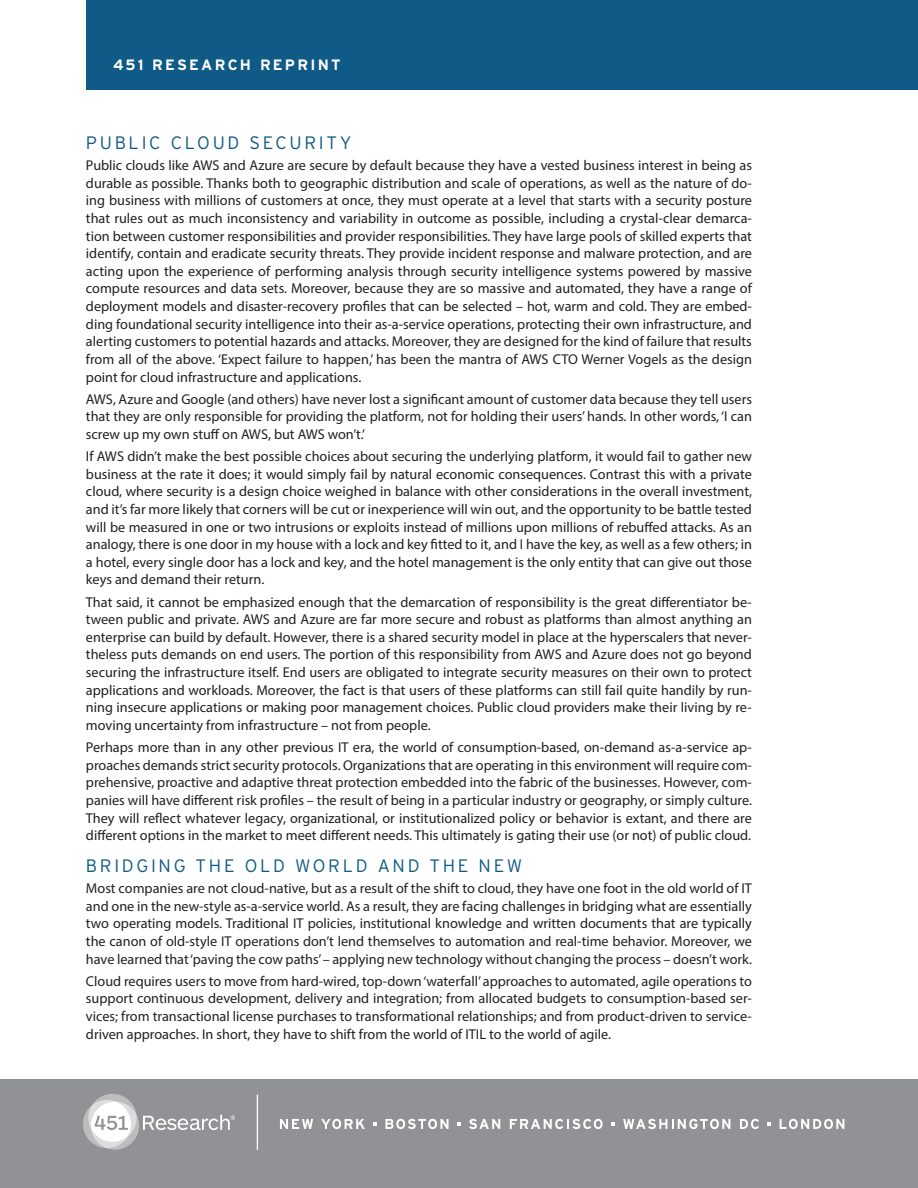
<style>
.page{position:relative;width:918px;height:1188px;background:#fff}
.page>*{position:absolute;margin:0;border:0;box-sizing:border-box;transform-origin:0 0}
.Hed_30_Shorter{font:300 18px "Interstate";letter-spacing:.15em;color:#0f5a86}
.Header{font:700 15px "Interstate";letter-spacing:.15em;color:#fff}
.Myriad_Body{font:14.25px/17.7px "Myriad Pro";color:#231f20;text-align:justify}
</style>
<div class="page">
<div style="left:0;top:1080px;width:918px;height:108px;background:#919295"></div>
<hr style="left:257px;top:1094px;width:1px;height:56px;background:#fff">
<svg style="left:83px;top:1094px;width:152px;height:56px"></svg>
<svg style="left:280px;top:1119px;width:33px;height:10px"></svg>
<svg style="left:321px;top:1119px;width:44px;height:10px"></svg>
<svg style="left:385px;top:1119px;width:64px;height:10px"></svg>
<svg style="left:469px;top:1119px;width:31px;height:10px"></svg>
<svg style="left:510px;top:1119px;width:93px;height:10px"></svg>
<svg style="left:623px;top:1119px;width:107px;height:10px"></svg>
<svg style="left:740px;top:1119px;width:19px;height:10px"></svg>
<svg style="left:780px;top:1119px;width:64px;height:10px"></svg>
<svg style="left:373px;top:1122px;width:4px;height:4px"></svg>
<svg style="left:457px;top:1122px;width:4px;height:4px"></svg>
<svg style="left:611px;top:1122px;width:4px;height:4px"></svg>
<svg style="left:768px;top:1122px;width:3px;height:4px"></svg>
<div style="left:86px;top:0;width:832px;height:90px;background:#0f5a86"></div>
<p class="Header" style="left:113px;top:55px;width:229px">451 RESEARCH REPRINT</p>
<p class="Hed_30_Shorter" style="left:86px;top:132px;width:267px">PUBLIC CLOUD SECURITY</p>
<p class="Myriad_Body" style="left:86px;top:156px;width:668px">Public clouds like AWS and Azure are secure by default because they have a vested business interest in being as durable as possible. Thanks both to geographic distribution and scale of operations, as well as the nature of do&shy;ing business with millions of customers at once, they must operate at a level that starts with a security posture that rules out as much inconsistency and variability in outcome as possible, including a crystal-clear demarca&shy;tion between customer responsibilities and provider responsibilities. They have large pools of skilled experts that identify, contain and eradicate security threats. They provide incident response and malware protection, and are acting upon the experience of performing analysis through security intelligence systems powered by massive compute resources and data sets. Moreover, because they are so massive and automated, they have a range of deployment models and disaster-recovery profiles that can be selected – hot, warm and cold. They are embed&shy;ding foundational security intelligence into their as-a-service operations, protecting their own infrastructure, and alerting customers to potential hazards and attacks. Moreover, they are designed for the kind of failure that results from all of the above. ‘Expect failure to happen,’ has been the mantra of AWS CTO Werner Vogels as the design point for cloud infrastructure and applications.</p>
<p class="Myriad_Body" style="left:86px;top:390px;width:668px">AWS, Azure and Google (and others) have never lost a significant amount of customer data because they tell users that they are only responsible for providing the platform, not for holding their users’ hands. In other words, ‘I can screw up my own stuff on AWS, but AWS won’t.’</p>
<p class="Myriad_Body" style="left:86px;top:447px;width:668px">If AWS didn’t make the best possible choices about securing the underlying platform, it would fail to gather new business at the rate it does; it would simply fail by natural economic consequences. Contrast this with a private cloud, where security is a design choice weighed in balance with other considerations in the overall investment, and it’s far more likely that corners will be cut or inexperience will win out, and the opportunity to be battle tested will be measured in one or two intrusions or exploits instead of millions upon millions of rebuffed attacks. As an analogy, there is one door in my house with a lock and key fitted to it, and I have the key, as well as a few others; in a hotel, every single door has a lock and key, and the hotel management is the only entity that can give out those keys and demand their return.</p>
<p class="Myriad_Body" style="left:86px;top:593px;width:668px">That said, it cannot be emphasized enough that the demarcation of responsibility is the great differentiator be&shy;tween public and private. AWS and Azure are far more secure and robust as platforms than almost anything an enterprise can build by default. However, there is a shared security model in place at the hyperscalers that never&shy;theless puts demands on end users. The portion of this responsibility from AWS and Azure does not go beyond securing the infrastructure itself. End users are obligated to integrate security measures on their own to protect applications and workloads. Moreover, the fact is that users of these platforms can still fail quite handily by run&shy;ning insecure applications or making poor management choices. Public cloud providers make their living by re&shy;moving uncertainty from infrastructure – not from people.</p>
<p class="Myriad_Body" style="left:86px;top:738px;width:668px">Perhaps more than in any other previous IT era, the world of consumption-based, on-demand as-a-service ap&shy;proaches demands strict security protocols. Organizations that are operating in this environment will require com&shy;prehensive, proactive and adaptive threat protection embedded into the fabric of the businesses. However, com&shy;panies will have different risk profiles – the result of being in a particular industry or geography, or simply culture.<br>They will reflect whatever legacy, organizational, or institutionalized policy or behavior is extant, and there are different options in the market to meet different needs. This ultimately is gating their use (or not) of public cloud.</p>
<p class="Hed_30_Shorter" style="left:86px;top:855px;width:438px">BRIDGING THE OLD WORLD AND THE NEW</p>
<p class="Myriad_Body" style="left:86px;top:879px;width:668px">Most companies are not cloud-native, but as a result of the shift to cloud, they have one foot in the old world of IT and one in the new-style as-a-service world. As a result, they are facing challenges in bridging what are essentially two operating models. Traditional IT policies, institutional knowledge and written documents that are typically the canon of old-style IT operations don’t lend themselves to automation and real-time behavior. Moreover, we have learned that ‘paving the cow paths’ – applying new technology without changing the process – doesn’t work.</p>
<p class="Myriad_Body" style="left:86px;top:972px;width:668px">Cloud requires users to move from hard-wired, top-down ‘waterfall’ approaches to automated, agile operations to support continuous development, delivery and integration; from allocated budgets to consumption-based ser&shy;vices; from transactional license purchases to transformational relationships; and from product-driven to service&shy;driven approaches. In short, they have to shift from the world of ITIL to the world of agile.</p>
</div>
